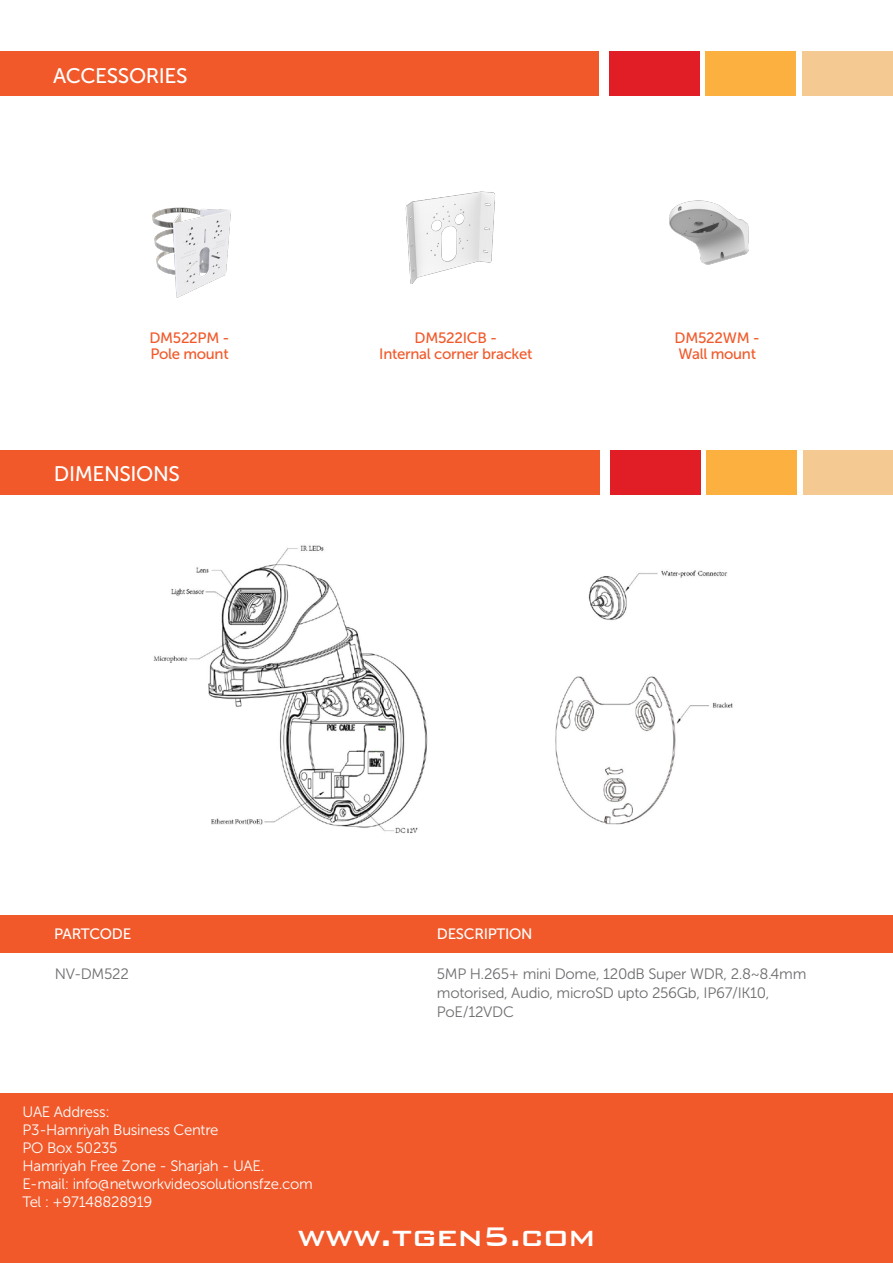
<style>
.page{position:relative;width:893px;height:1263px;background:#fff}
.page>*{position:absolute;margin:0;border:0;box-sizing:border-box;transform-origin:0 0}
.t1{font:500 36px "Bank Gothic BT";letter-spacing:-.02em;color:#fff}
.t2{font:21px "Museo Sans 500";letter-spacing:-.02em;color:#fff}
.t3{font:15px "Museo Sans 300";letter-spacing:-.02em;color:#fff}
.t4{font:15px/19.2px "Museo Sans 300";letter-spacing:-.02em;color:#6c6d70}
.t5{font:15px/16.2px "Museo Sans 500";letter-spacing:-.02em;color:#f1592a}
.t6{font:15px "Museo Sans 500";letter-spacing:-.02em;color:#fff}
</style>
<div class="page">
<div style="left:609px;top:51px;width:90px;height:44px;background:#e11e25"></div>
<div style="left:705px;top:51px;width:91px;height:44px;background:#fbb03f"></div>
<div style="left:802px;top:51px;width:90px;height:44px;background:#f5c992"></div>
<div style="left:0;top:51px;width:599px;height:44px;background:#f1592a"></div>
<img style="left:152px;top:207px;width:79px;height:91px">
<img style="left:405px;top:191px;width:90px;height:93px">
<img style="left:669px;top:200px;width:80px;height:65px">
<div style="left:0;top:1093px;width:893px;height:170px;background:#f1592a"></div>
<div style="left:610px;top:451px;width:90px;height:44px;background:#e11e25"></div>
<div style="left:707px;top:451px;width:90px;height:44px;background:#fbb03f"></div>
<div style="left:803px;top:451px;width:90px;height:44px;background:#f5c992"></div>
<div style="left:0;top:451px;width:600px;height:44px;background:#f1592a"></div>
<div style="left:0;top:915px;width:893px;height:38px;background:#f1592a"></div>
<img style="left:153px;top:545px;width:580px;height:288px">
<p class="t2" style="left:53px;top:64px;width:136px">ACCESSORIES</p>
<p class="t5" style="left:149px;top:329px;width:82px">DM522PM -<br>Pole mount</p>
<p class="t5" style="left:415px;top:329px;width:84px">DM522ICB -</p>
<p class="t5" style="left:379px;top:346px;width:155px">Internal corner bracket</p>
<p class="t2" style="left:54px;top:463px;width:128px">DIMENSIONS</p>
<p class="t5" style="left:675px;top:329px;width:87px">DM522WM -<br>Wall mount</p>
<p class="t6" style="left:54px;top:925px;width:79px">PARTCODE</p>
<p class="t6" style="left:437px;top:925px;width:97px">DESCRIPTION</p>
<p class="t4" style="left:55px;top:964px;width:76px">NV-DM522</p>
<p class="t4" style="left:437px;top:964px;width:371px">5MP H.265+ mini Dome, 120dB Super WDR, 2.8~8.4mm motorised, Audio, microSD upto 256Gb, IP67/IK10,<br>PoE/12VDC</p>
<p class="t3" style="left:23px;top:1103px;width:89px">UAE Address:</p>
<p class="t3" style="left:23px;top:1121px;width:198px">P3-Hamriyah Business Centre</p>
<p class="t3" style="left:23px;top:1139px;width:97px">PO Box 50235</p>
<p class="t3" style="left:23px;top:1157px;width:243px">Hamriyah Free Zone - Sharjah - UAE.</p>
<p class="t3" style="left:23px;top:1175px;width:292px">E-mail: info@networkvideosolutionsfze.com</p>
<p class="t3" style="left:23px;top:1193px;width:131px">Tel : +97148828919</p>
<p class="t1" style="left:297px;top:1217px;width:300px">www.tgen5.com</p>
</div>
